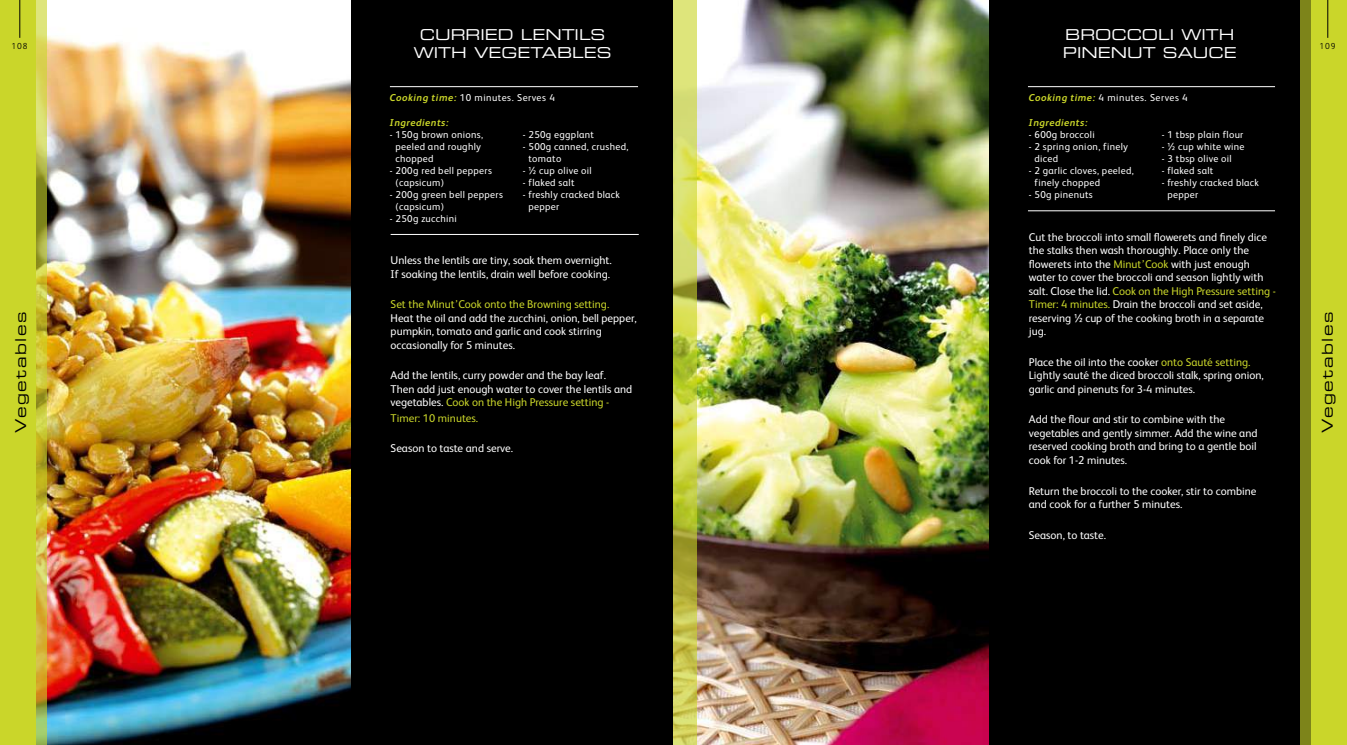
<style>
.page{position:relative;width:1347px;height:745px;background:#fff}
.page>*{position:absolute;margin:0;border:0;box-sizing:border-box;transform-origin:0 0}
.t1{font:15px "Eurostile Extended Two";color:#fff}
.t2{font:15px "Eurostile Extended Two";letter-spacing:.1em;color:#000}
.t3{font:11.25px/13.5px "FS Albert";color:#fff}
.t4{font:11.25px "FS Albert";color:#cad62a}
.t5{font:10px/12px "FS Albert";letter-spacing:.03em;color:#fff}
.t6{font:10px "FS Albert";letter-spacing:.05em;color:#fff}
.t7{font:italic 700 10px "FS Albert";letter-spacing:.05em;color:#cad62a}
.t8{font:300 8.75px "FS Albert";letter-spacing:.1em;color:#000}
.s1{font-weight:700;font-style:italic;color:#cad62a}
.s2{color:#cad62a}
</style>
<div class="page">
<div style="left:0;top:0;width:1346px;height:744px;background:#000"></div>
<img style="left:46px;top:0;width:305px;height:744px">
<svg style="left:0;top:0;width:46px;height:744px;fill:#cad62a"></svg>
<hr style="left:19px;top:0;width:1px;height:38px;background:#000">
<hr style="left:390px;top:86px;width:248px;height:1px;background:#fff">
<hr style="left:390px;top:234px;width:249px;height:1px;background:#fff">
<img style="left:696px;top:0;width:293px;height:744px">
<svg style="left:1300px;top:0;width:46px;height:744px;fill:#cad62a"></svg>
<svg style="left:673px;top:0;width:23px;height:744px"></svg>
<hr style="left:1028px;top:86px;width:247px;height:1px;background:#fff">
<hr style="left:1028px;top:210px;width:247px;height:1px;background:#fff">
<hr style="left:1327px;top:0;width:1px;height:38px;background:#000">
<h1 class="t1" style="left:420px;top:25px;width:72px">CURRIED</h1>
<h1 class="t1" style="left:521px;top:25px;width:13px">LENTIL</h1>
<h1 class="t1" style="left:590px;top:25px;width:16px">S</h1>
<h1 class="t1" style="left:414px;top:43px;width:14px">WITH</h1>
<h1 class="t1" style="left:474px;top:43px;width:58px">VEGETA</h1>
<h1 class="t1" style="left:557px;top:43px;width:56px">BLES</h1>
<h1 class="t1" style="left:1065px;top:25px;width:88px">BROCCOLI</h1>
<h1 class="t1" style="left:1181px;top:25px;width:14px">WITH</h1>
<h1 class="t1" style="left:1063px;top:43px;width:28px">PINENUT</h1>
<h1 class="t1" style="left:1162px;top:43px;width:73px">SAUCE</h1>
<p class="t8" style="left:12px;top:41px;width:17px">108</p>
<p class="t8" style="left:1319px;top:41px;width:17px">109</p>
<h1 class="t2" style="left:10px;top:433px;width:123px;rotate:-90deg">Vegetables</h1>
<p class="t6" style="left:390px;top:92px;width:166px"><span class="s1">Cooking time:</span> 10 minutes. Serves 4</p>
<p class="t7" style="left:390px;top:117px;width:60px">Ingredients:</p>
<p class="t5" style="left:395px;top:128px;width:89px;text-indent:-6px">- 150g brown onions, peeled and roughly chopped</p>
<p class="t5" style="left:395px;top:164px;width:98px;text-indent:-6px">- 200g red bell peppers (capsicum)</p>
<p class="t5" style="left:395px;top:188px;width:109px;text-indent:-6px">- 200g green bell peppers (capsicum)</p>
<p class="t5" style="left:390px;top:212px;width:69px">- 250g zucchini</p>
<p class="t5" style="left:523px;top:128px;width:73px">- 250g eggplant</p>
<p class="t5" style="left:528px;top:140px;width:101px;text-indent:-6px">- 500g canned, crushed, tomato</p>
<p class="t5" style="left:523px;top:164px;width:70px">- ½ cup olive oil</p>
<p class="t5" style="left:523px;top:176px;width:53px">- flaked salt</p>
<p class="t5" style="left:528px;top:188px;width:93px;text-indent:-6px">- freshly cracked black pepper</p>
<p class="t3" style="left:390px;top:253px;width:223px">Unless the lentils are tiny, soak them overnight.<br>If soaking the lentils, drain well before cooking.</p>
<p class="t4" style="left:390px;top:298px;width:220px">Set the Minut’Cook onto the Browning setting.</p>
<p class="t3" style="left:390px;top:311px;width:248px">Heat the oil and add the zucchini, onion, bell pepper, pumpkin, tomato and garlic and cook stirring occasionally for 5 minutes.</p>
<p class="t3" style="left:390px;top:368px;width:243px">Add the lentils, curry powder and the bay leaf.<br>Then add just enough water to cover the lentils and vegetables. <span class="s2">Cook on the High Pressure setting -</span></p>
<p class="t4" style="left:390px;top:411px;width:89px">Timer: 10 minutes.</p>
<p class="t3" style="left:390px;top:441px;width:124px">Season to taste and serve.</p>
<p class="t6" style="left:1028px;top:92px;width:160px"><span class="s1">Cooking time:</span> 4 minutes. Serves 4</p>
<p class="t7" style="left:1028px;top:117px;width:60px">Ingredients:</p>
<p class="t5" style="left:1028px;top:128px;width:67px">- 600g broccoli</p>
<p class="t5" style="left:1034px;top:140px;width:95px;text-indent:-6px">- 2 spring onion, finely diced</p>
<p class="t5" style="left:1034px;top:164px;width:101px;text-indent:-6px">- 2 garlic cloves, peeled, finely chopped</p>
<p class="t5" style="left:1028px;top:188px;width:65px">- 50g pinenuts</p>
<p class="t5" style="left:1161px;top:128px;width:83px">- 1 tbsp plain flour</p>
<p class="t5" style="left:1161px;top:140px;width:84px">- ½ cup white wine</p>
<p class="t5" style="left:1161px;top:152px;width:71px">- 3 tbsp olive oil</p>
<p class="t5" style="left:1161px;top:164px;width:53px">- flaked salt</p>
<p class="t5" style="left:1167px;top:176px;width:93px;text-indent:-6px">- freshly cracked black pepper</p>
<p class="t3" style="left:1028px;top:230px;width:249px">Cut the broccoli into small flowerets and finely dice the stalks then wash thoroughly. Place only the flowerets into the <span class="s2">Minut’Cook</span> with just enough water to cover the broccoli and season lightly with salt. Close the lid. <span class="s2">Cook on the High Pressure setting - Timer: 4 minutes.</span> Drain the broccoli and set aside, reserving ½ cup of the cooking broth in a separate jug.</p>
<p class="t3" style="left:1028px;top:355px;width:236px">Place the oil into the cooker <span class="s2">onto Sauté setting.<br></span>Lightly sauté the diced broccoli stalk, spring onion, garlic and pinenuts for 3-4 minutes.</p>
<p class="t3" style="left:1028px;top:412px;width:230px">Add the flour and stir to combine with the vegetables and gently simmer. Add the wine and reserved cooking broth and bring to a gentle boil cook for 1-2 minutes.</p>
<p class="t3" style="left:1028px;top:483px;width:229px">Return the broccoli to the cooker, stir to combine and cook for a further 5 minutes.</p>
<p class="t3" style="left:1028px;top:527px;width:79px">Season, to taste.</p>
<h1 class="t2" style="left:1317px;top:433px;width:123px;rotate:-90deg">Vegetables</h1>
</div>
